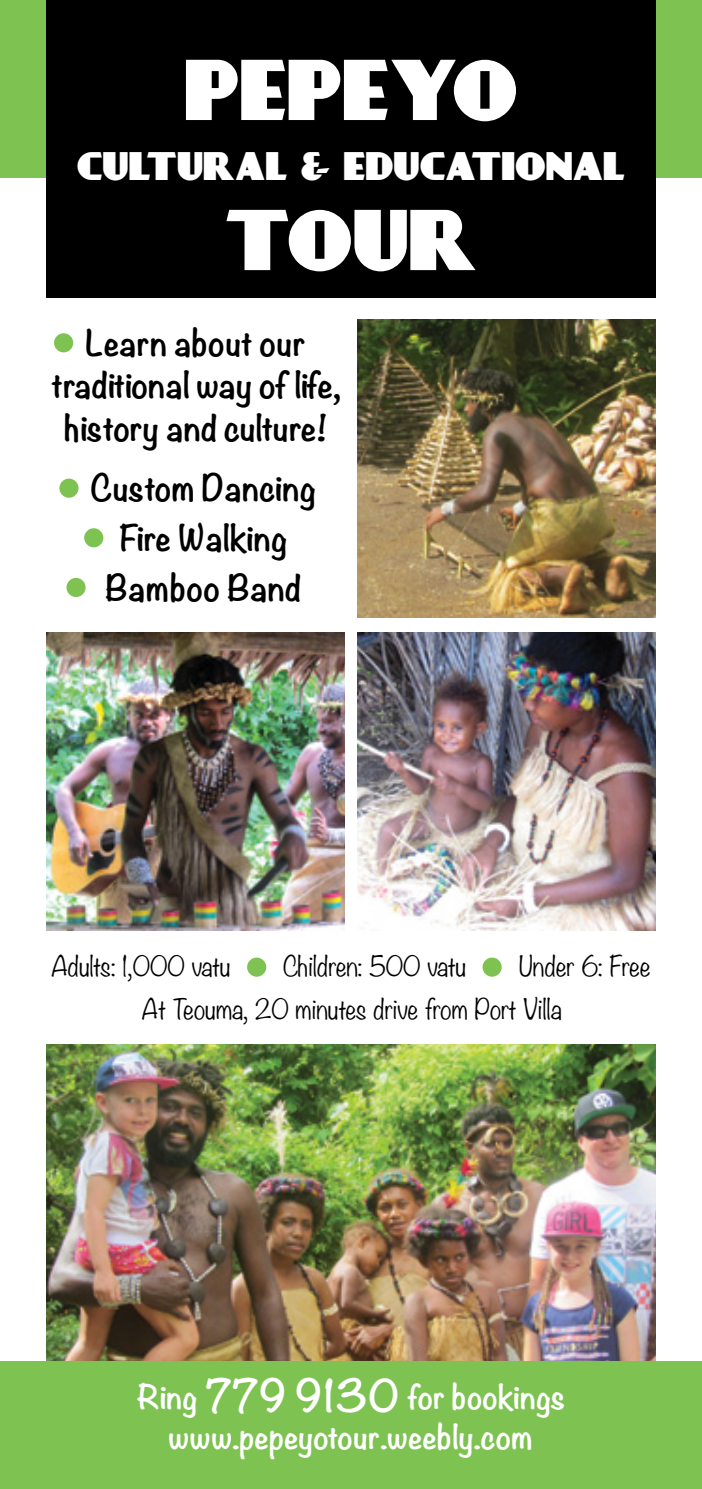
<style>
.page{position:relative;width:702px;height:1489px;background:#fff}
.page>*{position:absolute;margin:0;border:0;box-sizing:border-box;transform-origin:0 0}
.t1{font:75px "Day Poster Black NF";color:#fff}
.t2{font:35px "Day Poster Black NF";color:#fff}
.t3{font:700 32.5px/42.5px "Noteworthy";color:#000;text-align:center}
.t4{font:700 30px/40px "Noteworthy";color:#fff;text-align:center}
.t5{font:300 25px/43.2px "Noteworthy";color:#000}
.s1{font-size:40px}
</style>
<div class="page">
<div style="left:0;top:0;width:702px;height:177px;background:#7ec352"></div>
<img style="left:46px;top:1044px;width:610px;height:317px">
<img style="left:357px;top:320px;width:298px;height:297px">
<img style="left:47px;top:632px;width:298px;height:298px">
<img style="left:357px;top:632px;width:298px;height:298px">
<div style="left:46px;top:0;width:610px;height:298px;background:#000"></div>
<div style="left:59px;top:478px;width:19px;height:19px;background:#7ec352;border-radius:50%"></div>
<div style="left:84px;top:528px;width:19px;height:19px;background:#7ec352;border-radius:50%"></div>
<div style="left:66px;top:578px;width:20px;height:19px;background:#7ec352;border-radius:50%"></div>
<div style="left:54px;top:333px;width:19px;height:19px;background:#7ec352;border-radius:50%"></div>
<div style="left:0;top:1361px;width:702px;height:127px;background:#7ec352"></div>
<div style="left:247px;top:957px;width:19px;height:19px;background:#7ec352;border-radius:50%"></div>
<div style="left:482px;top:957px;width:19px;height:19px;background:#7ec352;border-radius:50%"></div>
<h1 class="t1" style="left:184px;top:43px;width:335px">PEPEYO</h1>
<p class="t2" style="left:77px;top:144px;width:550px">CULTURAL &amp; EDUCATIONAL</p>
<h1 class="t1" style="left:225px;top:193px;width:254px">TOUR</h1>
<p class="t3" style="left:51px;top:320px;width:291px">Learn about our traditional way of life, history and culture!</p>
<p class="t3" style="left:91px;top:462px;width:227px;line-height:50px">Custom Dancing<br>Fire Walking<br>Bamboo Band</p>
<p class="t5" style="left:52px;top:943px;width:180px">Adults: 1,000 vatu</p>
<p class="t5" style="left:283px;top:943px;width:184px">Children: 500 vatu</p>
<p class="t5" style="left:142px;top:943px;width:510px;text-indent:377px">Under 6: Free<br>At Teouma, 20 minutes drive from Port Villa</p>
<p class="t4" style="left:136px;top:1375px;width:430px">Ring <span class="s1">779 9130</span> for bookings www.pepeyotour.weebly.com</p>
</div>
